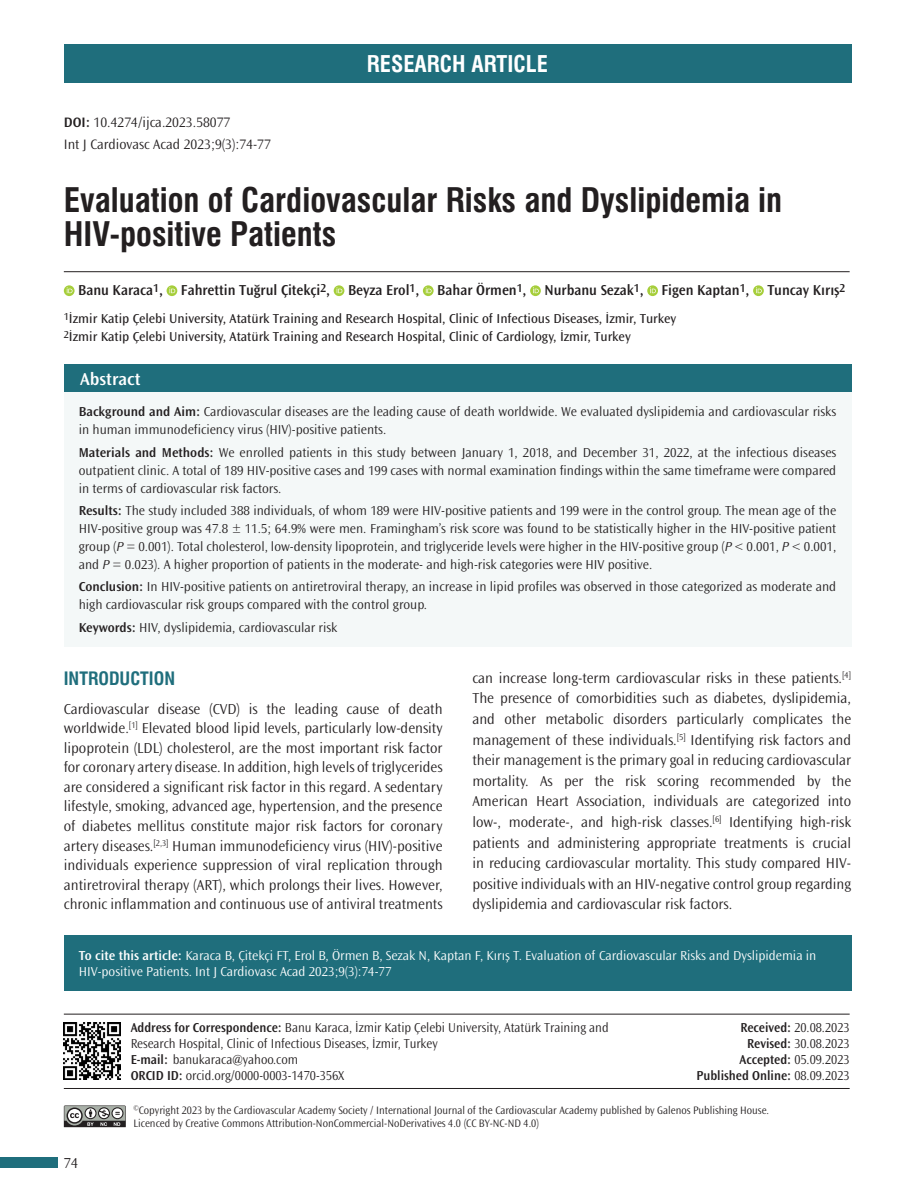
<style>
.page{position:relative;width:915px;height:1191px;background:#fff}
.page>*{position:absolute;margin:0;border:0;box-sizing:border-box;transform-origin:0 0}
.BASLIK{font:33px/34.5px "Swiss Condensed Bold Tr";color:#231f20}
.t1{font:22.5px "Swiss Condensed Bold Tr";color:#fff}
.ARA_BASLIK{font:18px "Swiss Condensed Bold Tr";color:#1f6e7c}
.t2{font:600 18px "Ocean Sans Std";color:#fff}
.YAZI{font:300 15px/20.5px "Ocean Sans Std";color:#231f20;text-align:justify}
.YAZARLAR{font:600 15px "Ocean Sans Std";color:#231f20;scale:.96 1}
.SAYFA_ARA{font:300 14.25px "Ocean Sans Std";color:#231f20}
.DOI{font:300 14.25px "Ocean Sans Std";color:#231f20}
.OZET{font:300 13.5px/18px "Ocean Sans Std";color:#231f20}
.YAZISMA_KISMI{font:300 13.5px/15.8px "Ocean Sans Std";color:#231f20;scale:.95 1}
.KURUM{font:13.5px "Ocean Sans Std";color:#231f20}
.CİTE_AS{font:300 13.5px/16.2px "Ocean Sans Std";color:#fff}
.TARİH{font:300 13.5px "Ocean Sans Std";color:#231f20;scale:.95 1}
.TARİH-2{font:600 13.5px "Ocean Sans Std";color:#231f20;scale:.95 1}
.t3{font:300 11.25px/13.5px "Ocean Sans Std";color:#231f20;scale:.95 1}
.s1{font-weight:600}
.s2{font-style:italic}
.s3{font-weight:300}
</style>
<div class="page">
<div style="left:64px;top:44px;width:786px;height:39px;background:#1f6e7c"></div>
<hr style="left:64px;top:1088px;width:785px;height:1px;background:#231f20">
<div style="left:0;top:1157px;width:57px;height:11px;background:#1f6e7c"></div>
<svg style="left:64px;top:1105px;width:62px;height:22px"></svg>
<img style="left:64px;top:1022px;width:57px;height:57px">
<svg style="left:64px;top:285px;width:10px;height:11px"></svg>
<svg style="left:67px;top:287px;width:5px;height:6px"></svg>
<svg style="left:166px;top:285px;width:11px;height:11px"></svg>
<svg style="left:169px;top:287px;width:6px;height:6px"></svg>
<svg style="left:333px;top:285px;width:11px;height:11px"></svg>
<svg style="left:336px;top:287px;width:6px;height:6px"></svg>
<svg style="left:423px;top:285px;width:10px;height:11px"></svg>
<svg style="left:425px;top:287px;width:6px;height:6px"></svg>
<svg style="left:530px;top:285px;width:10px;height:11px"></svg>
<svg style="left:533px;top:287px;width:5px;height:6px"></svg>
<svg style="left:647px;top:285px;width:10px;height:11px"></svg>
<svg style="left:650px;top:287px;width:5px;height:6px"></svg>
<svg style="left:752px;top:285px;width:11px;height:11px"></svg>
<svg style="left:755px;top:287px;width:6px;height:6px"></svg>
<hr style="left:64px;top:271px;width:785px;height:1px;background:#231f20">
<div style="left:64px;top:364px;width:786px;height:28px;background:#1f6e7c"></div>
<hr style="left:64px;top:1013px;width:785px;height:1px;background:#231f20">
<div style="left:64px;top:392px;width:786px;height:254px;background:#f4f8f8"></div>
<div style="left:64px;top:935px;width:786px;height:55px;background:#1f6e7c"></div>
<p class="DOI" style="left:64px;top:114px;width:168px"><span class="s1">DOI:</span> 10.4274/ijca.2023.58077</p>
<p class="SAYFA_ARA" style="left:64px;top:136px;width:208px">Int J Cardiovasc Acad 2023;9(3):74-77</p>
<h2 class="t1" style="left:367px;top:50px;width:182px">RESEARCH ARTICLE</h2>
<p class="BASLIK" style="left:64px;top:183px;width:719px">Evaluation of Cardiovascular Risks and Dyslipidemia in<br>HIV-positive Patients</p>
<p class="YAZARLAR" style="left:78px;top:282px;width:800px">Banu Karaca<sup>1</sup>, Fahrettin Tuğrul Çitekçi<sup>2</sup>, Beyza Erol<sup>1</sup>, Bahar Örmen<sup>1</sup>, Nurbanu Sezak<sup>1</sup>, Figen Kaptan<sup>1</sup>, Tuncay Kırış<sup>2</sup></p>
<p class="KURUM" style="left:64px;top:311px;width:613px"><sup>1</sup>İzmir Katip Çelebi University, Atatürk Training and Research Hospital, Clinic of Infectious Diseases, İzmir, Turkey</p>
<p class="KURUM" style="left:64px;top:329px;width:568px"><sup>2</sup>İzmir Katip Çelebi University, Atatürk Training and Research Hospital, Clinic of Cardiology, İzmir, Turkey</p>
<p class="t2" style="left:80px;top:369px;width:62px">Abstract</p>
<p class="OZET" style="left:79px;top:403px;width:758px"><span class="s1">Background and Aim:</span> Cardiovascular diseases are the leading cause of death worldwide. We evaluated dyslipidemia and cardiovascular risks in human immunodeficiency virus (HIV)-positive patients.</p>
<p class="OZET" style="left:79px;top:443px;width:758px;text-align:justify"><span class="s1">Materials and Methods:</span> We enrolled patients in this study between January 1, 2018, and December 31, 2022, at the infectious diseases outpatient clinic. A total of 189 HIV-positive cases and 199 cases with normal examination findings within the same timeframe were compared in terms of cardiovascular risk factors.</p>
<p class="OZET" style="left:79px;top:502px;width:758px;text-align:justify"><span class="s1">Results:</span> The study included 388 individuals, of whom 189 were HIV-positive patients and 199 were in the control group. The mean age of the HIV-positive group was 47.8 ± 11.5; 64.9% were men. Framingham’s risk score was found to be statistically higher in the HIV-positive patient group (<span class="s2">P</span> = 0.001). Total cholesterol, low-density lipoprotein, and triglyceride levels were higher in the HIV-positive group (<span class="s2">P</span> &lt; 0.001, <span class="s2">P</span> &lt; 0.001, and <span class="s2">P</span> = 0.023). A higher proportion of patients in the moderate- and high-risk categories were HIV positive.</p>
<p class="OZET" style="left:79px;top:578px;width:758px"><span class="s1">Conclusion:</span> In HIV-positive patients on antiretroviral therapy, an increase in lipid profiles was observed in those categorized as moderate and high cardiovascular risk groups compared with the control group.</p>
<p class="OZET" style="left:79px;top:618px;width:260px"><span class="s1">Keywords:</span> HIV, dyslipidemia, cardiovascular risk</p>
<p class="ARA_BASLIK" style="left:64px;top:668px;width:113px">INTRODUCTION</p>
<p class="YAZI" style="left:64px;top:699px;width:380px;line-height:19.5px">Cardiovascular disease (CVD) is the leading cause of death worldwide.<sup>[1]</sup> Elevated blood lipid levels, particularly low-density lipoprotein (LDL) cholesterol, are the most important risk factor for coronary artery disease. In addition, high levels of triglycerides are considered a significant risk factor in this regard. A sedentary lifestyle, smoking, advanced age, hypertension, and the presence of diabetes mellitus constitute major risk factors for coronary artery diseases.<sup>[2,3]</sup> Human immunodeficiency virus (HIV)-positive individuals experience suppression of viral replication through antiretroviral therapy (ART), which prolongs their lives. However, chronic inflammation and continuous use of antiviral treatments</p>
<p class="YAZI" style="left:472px;top:668px;width:380px">can increase long-term cardiovascular risks in these patients.<sup>[4] </sup>The presence of comorbidities such as diabetes, dyslipidemia, and other metabolic disorders particularly complicates the management of these individuals.<sup>[5]</sup> Identifying risk factors and their management is the primary goal in reducing cardiovascular mortality. As per the risk scoring recommended by the American Heart Association, individuals are categorized into low-, moderate-, and high-risk classes.<sup>[6]</sup> Identifying high-risk patients and administering appropriate treatments is crucial in reducing cardiovascular mortality. This study compared HIV&shy;positive individuals with an HIV-negative control group regarding dyslipidemia and cardiovascular risk factors.</p>
<p class="CİTE_AS" style="left:79px;top:947px;width:739px"><span class="s1">To cite this article:</span> Karaca B, Çitekçi FT, Erol B, Örmen B, Sezak N, Kaptan F, Kırış T. Evaluation of Cardiovascular Risks and Dyslipidemia in<br>HIV-positive Patients. Int J Cardiovasc Acad 2023;9(3):74-77</p>
<p class="YAZISMA_KISMI" style="left:131px;top:1020px;width:504px"><span class="s1">Address for Correspondence:</span> Banu Karaca, İzmir Katip Çelebi University, Atatürk Training and<br>Research Hospital, Clinic of Infectious Diseases, İzmir, Turkey</p>
<p class="YAZISMA_KISMI" style="left:131px;top:1051px;width:178px"><span class="s1">E-mail:</span> banukaraca@yahoo.com</p>
<p class="YAZISMA_KISMI" style="left:131px;top:1067px;width:226px"><span class="s1">ORCID ID:</span> orcid.org/0000-0003-1470-356X</p>
<p class="TARİH" style="left:740px;top:1020px;width:116px"><span class="s1">Received:</span> 20.08.2023</p>
<p class="TARİH" style="left:746px;top:1036px;width:109px"><span class="s1">Revised:</span> 30.08.2023</p>
<p class="TARİH" style="left:739px;top:1052px;width:117px"><span class="s1">Accepted:</span> 05.09.2023</p>
<p class="TARİH-2" style="left:696px;top:1067px;width:162px">Published Online: <span class="s3">08.09.2023</span></p>
<p class="YAZI" style="left:64px;top:1153px;width:16px">74</p>
<p class="t3" style="left:134px;top:1103px;width:670px"><sup>©</sup>Copyright 2023 by the Cardiovascular Academy Society / International Journal of the Cardiovascular Academy published by Galenos Publishing House.<br>Licenced by Creative Commons Attribution-NonCommercial-NoDerivatives 4.0 (CC BY-NC-ND 4.0)</p>
</div>
